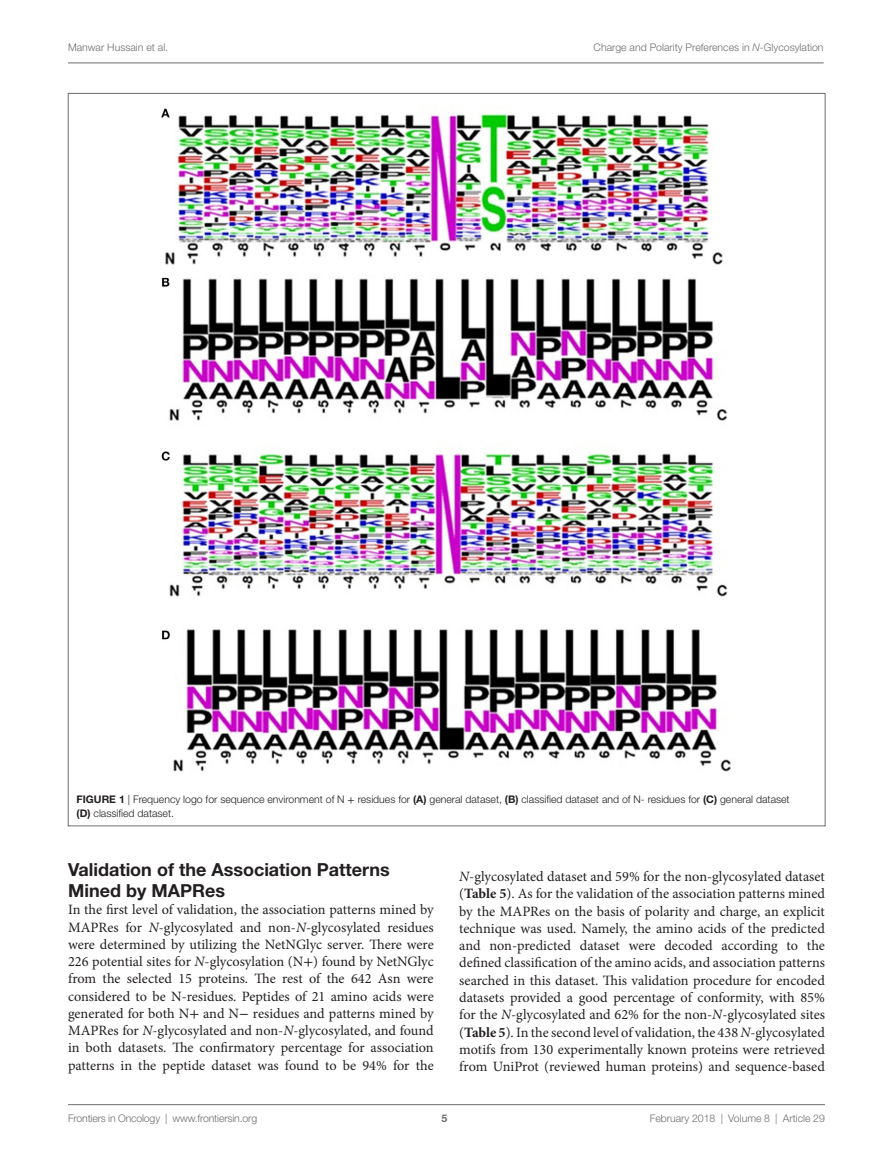
<style>
.page{position:relative;width:893px;height:1170px;background:#fff}
.page>*{position:absolute;margin:0;border:0;box-sizing:border-box;transform-origin:0 0}
.t1{font:700 18px/21px "Helvetica Neue LT Std";color:#231f20}
.t2{font:14.25px/17.2px "Minion Pro";color:#231f20;text-align:justify}
.t3{font:300 10.5px/14.2px "Helvetica Neue LT Std";color:#231f20}
.t4{font:300 10.5px "Helvetica Neue LT Std";color:#6c6d70}
.t5{font:700 10.5px "Helvetica Neue LT Std";color:#6c6d70}
.s1{font-style:italic}
.s2{font-weight:700}
.s3{font-family:"STIX General";font-weight:400}
.s4{font-family:"STIX General"}
</style>
<div class="page">
<img style="left:161px;top:108px;width:570px;height:664px">
<hr style="left:68px;top:1104px;width:757px;height:1px;background:#6c6d70">
<hr style="left:68px;top:63px;width:755px;height:1px;background:#6c6d70">
<p class="t4" style="left:68px;top:41px;width:102px">Manwar Hussain et al.</p>
<p class="t4" style="left:594px;top:41px;width:231px">Charge and Polarity Preferences in <span class="s1">N</span>-Glycosylation</p>
<p class="t3" style="left:77px;top:792px;width:715px"><span class="s2">Figure 1</span> | Frequency logo for sequence environment of N <span class="s3">+</span> residues for <span class="s2">(A)</span> general dataset, <span class="s2">(B)</span> classified dataset and of N- residues for <span class="s2">(C)</span> general dataset <span class="s2">(D)</span> classified dataset.</p>
<p class="t1" style="left:68px;top:858px;width:323px">Validation of the Association Patterns<br>Mined by MAPRes</p>
<p class="t2" style="left:68px;top:901px;width:367px">In the first level of validation, the association patterns mined by MAPRes for <span class="s1">N</span>-glycosylated and non-<span class="s1">N</span>-glycosylated residues were determined by utilizing the NetNGlyc server. There were 226 potential sites for <span class="s1">N</span>-glycosylation (N<span class="s4">+</span>) found by NetNGlyc from the selected 15 proteins. The rest of the 642 Asn were considered to be N-residues. Peptides of 21 amino acids were generated for both N<span class="s4">+</span> and N<span class="s4">−</span> residues and patterns mined by MAPRes for <span class="s1">N</span>-glycosylated and non-<span class="s1">N</span>-glycosylated, and found in both datasets. The confirmatory percentage for association patterns in the peptide dataset was found to be 94% for the</p>
<p class="t2" style="left:459px;top:868px;width:367px"><span class="s1">N</span>-glycosylated dataset and 59% for the non-glycosylated dataset (<span class="s2">Table 5</span>). As for the validation of the association patterns mined by the MAPRes on the basis of polarity and charge, an explicit technique was used. Namely, the amino acids of the predicted and non-predicted dataset were decoded according to the defined classification of the amino acids, and association patterns searched in this dataset. This validation procedure for encoded datasets provided a good percentage of conformity, with 85% for the <span class="s1">N</span>-glycosylated and 62% for the non-<span class="s1">N</span>-glycosylated sites (<span class="s2">Table 5</span>). In the second level of validation, the 438 <span class="s1">N</span>-glycosylated motifs from 130 experimentally known proteins were retrieved from UniProt (reviewed human proteins) and sequence-based</p>
<p class="t4" style="left:68px;top:1111px;width:191px">Frontiers in Oncology | www.frontiersin.org</p>
<p class="t4" style="left:650px;top:1111px;width:177px">February 2018 | Volume 8 | Article 29</p>
<p class="t5" style="left:441px;top:1111px;width:7px">5</p>
</div>
